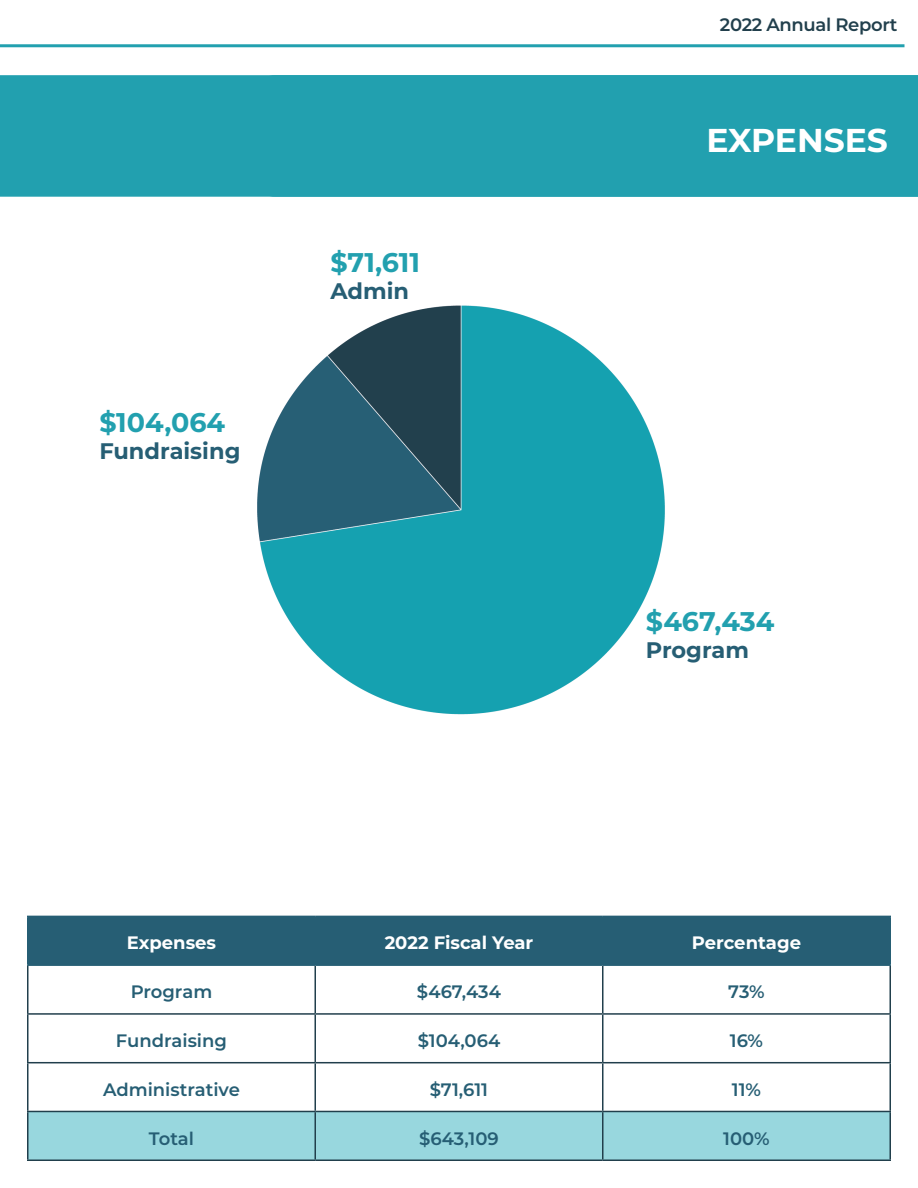
<style>
.page{position:relative;width:918px;height:1188px;background:#fff}
.page>*{position:absolute;margin:0;border:0;box-sizing:border-box;transform-origin:0 0}
.t1{font:700 33px "Montserrat";color:#fff}
.t2{font:700 27px "Montserrat";color:#22a0af}
.t3{font:700 22.5px "Montserrat";color:#265e74}
.t4{font:600 18px "Montserrat";color:#265e74}
.t5{font:700 18px "Montserrat";color:#fff}
.t6{font:600 18px "Montserrat";letter-spacing:-.02em;color:#213f4c}
</style>
<div class="page">
<hr style="left:0;top:44px;width:904px;height:3px;background:#22a0af">
<div style="left:0;top:75px;width:256px;height:122px;background:#22a0af"></div>
<div style="left:256px;top:75px;width:662px;height:122px;background:#22a0af"></div>
<div style="left:28px;top:917px;width:862px;height:47px;background:#265e74"></div>
<div style="left:28px;top:1112px;width:862px;height:48px;background:#98d7de"></div>
<hr style="left:27px;top:916px;width:288px;height:1px;background:#265e74">
<hr style="left:27px;top:917px;width:1px;height:47px;background:#265e74">
<hr style="left:315px;top:916px;width:288px;height:1px;background:#265e74">
<hr style="left:315px;top:917px;width:1px;height:47px;background:#265e74">
<hr style="left:603px;top:916px;width:288px;height:1px;background:#265e74">
<hr style="left:602px;top:917px;width:1px;height:47px;background:#265e74">
<hr style="left:890px;top:917px;width:1px;height:47px;background:#265e74">
<hr style="left:27px;top:964px;width:288px;height:2px;background:#265e74">
<hr style="left:315px;top:964px;width:288px;height:2px;background:#265e74">
<hr style="left:603px;top:964px;width:288px;height:2px;background:#265e74">
<hr style="left:27px;top:966px;width:1px;height:47px;background:#213f4c">
<hr style="left:315px;top:966px;width:1px;height:47px;background:#213f4c">
<hr style="left:602px;top:966px;width:1px;height:47px;background:#213f4c">
<hr style="left:890px;top:966px;width:1px;height:47px;background:#213f4c">
<hr style="left:27px;top:1013px;width:288px;height:2px;background:#213f4c">
<hr style="left:27px;top:1015px;width:1px;height:47px;background:#213f4c">
<hr style="left:315px;top:1013px;width:288px;height:2px;background:#213f4c">
<hr style="left:315px;top:1015px;width:1px;height:47px;background:#213f4c">
<hr style="left:603px;top:1013px;width:288px;height:2px;background:#213f4c">
<hr style="left:602px;top:1015px;width:1px;height:47px;background:#213f4c">
<hr style="left:890px;top:1015px;width:1px;height:47px;background:#213f4c">
<hr style="left:27px;top:1062px;width:288px;height:1px;background:#213f4c">
<hr style="left:27px;top:1063px;width:1px;height:48px;background:#213f4c">
<hr style="left:315px;top:1062px;width:288px;height:1px;background:#213f4c">
<hr style="left:315px;top:1063px;width:1px;height:48px;background:#213f4c">
<hr style="left:603px;top:1062px;width:288px;height:1px;background:#213f4c">
<hr style="left:602px;top:1063px;width:1px;height:48px;background:#213f4c">
<hr style="left:890px;top:1063px;width:1px;height:48px;background:#213f4c">
<hr style="left:27px;top:1111px;width:288px;height:1px;background:#213f4c">
<hr style="left:27px;top:1112px;width:1px;height:48px;background:#213f4c">
<hr style="left:315px;top:1111px;width:288px;height:1px;background:#213f4c">
<hr style="left:315px;top:1112px;width:1px;height:48px;background:#213f4c">
<hr style="left:603px;top:1111px;width:288px;height:1px;background:#213f4c">
<hr style="left:602px;top:1112px;width:1px;height:48px;background:#213f4c">
<hr style="left:890px;top:1112px;width:1px;height:48px;background:#213f4c">
<hr style="left:27px;top:1160px;width:288px;height:1px;background:#213f4c">
<hr style="left:315px;top:1160px;width:288px;height:1px;background:#213f4c">
<hr style="left:603px;top:1160px;width:288px;height:1px;background:#213f4c">
<img style="left:257px;top:305px;width:408px;height:410px">
<p class="t6" style="left:720px;top:12px;width:179px">2022 Annual Report</p>
<p class="t2" style="left:99px;top:403px;width:127px">$104,064</p>
<p class="t3" style="left:99px;top:435px;width:143px">Fundraising</p>
<p class="t2" style="left:330px;top:243px;width:91px">$71,611</p>
<p class="t3" style="left:330px;top:275px;width:80px">Admin</p>
<p class="t1" style="left:706px;top:116px;width:183px">EXPENSES</p>
<p class="t2" style="left:646px;top:602px;width:130px">$467,434</p>
<p class="t3" style="left:646px;top:634px;width:105px">Program</p>
<p class="t5" style="left:127px;top:930px;width:91px">Expenses</p>
<p class="t5" style="left:385px;top:930px;width:150px">2022 Fiscal Year</p>
<p class="t5" style="left:692px;top:930px;width:111px">Percentage</p>
<p class="t4" style="left:131px;top:979px;width:83px">Program</p>
<p class="t4" style="left:417px;top:979px;width:86px">$467,434</p>
<p class="t4" style="left:728px;top:979px;width:38px">73%</p>
<p class="t4" style="left:116px;top:1028px;width:113px">Fundraising</p>
<p class="t4" style="left:418px;top:1028px;width:84px">$104,064</p>
<p class="t4" style="left:730px;top:1028px;width:35px">16%</p>
<p class="t4" style="left:103px;top:1077px;width:138px">Administrative</p>
<p class="t4" style="left:430px;top:1077px;width:60px">$71,611</p>
<p class="t4" style="left:732px;top:1077px;width:31px">11%</p>
<p class="t4" style="left:149px;top:1125px;width:47px">Total</p>
<p class="t4" style="left:419px;top:1125px;width:81px">$643,109</p>
<p class="t4" style="left:723px;top:1125px;width:48px">100%</p>
</div>
